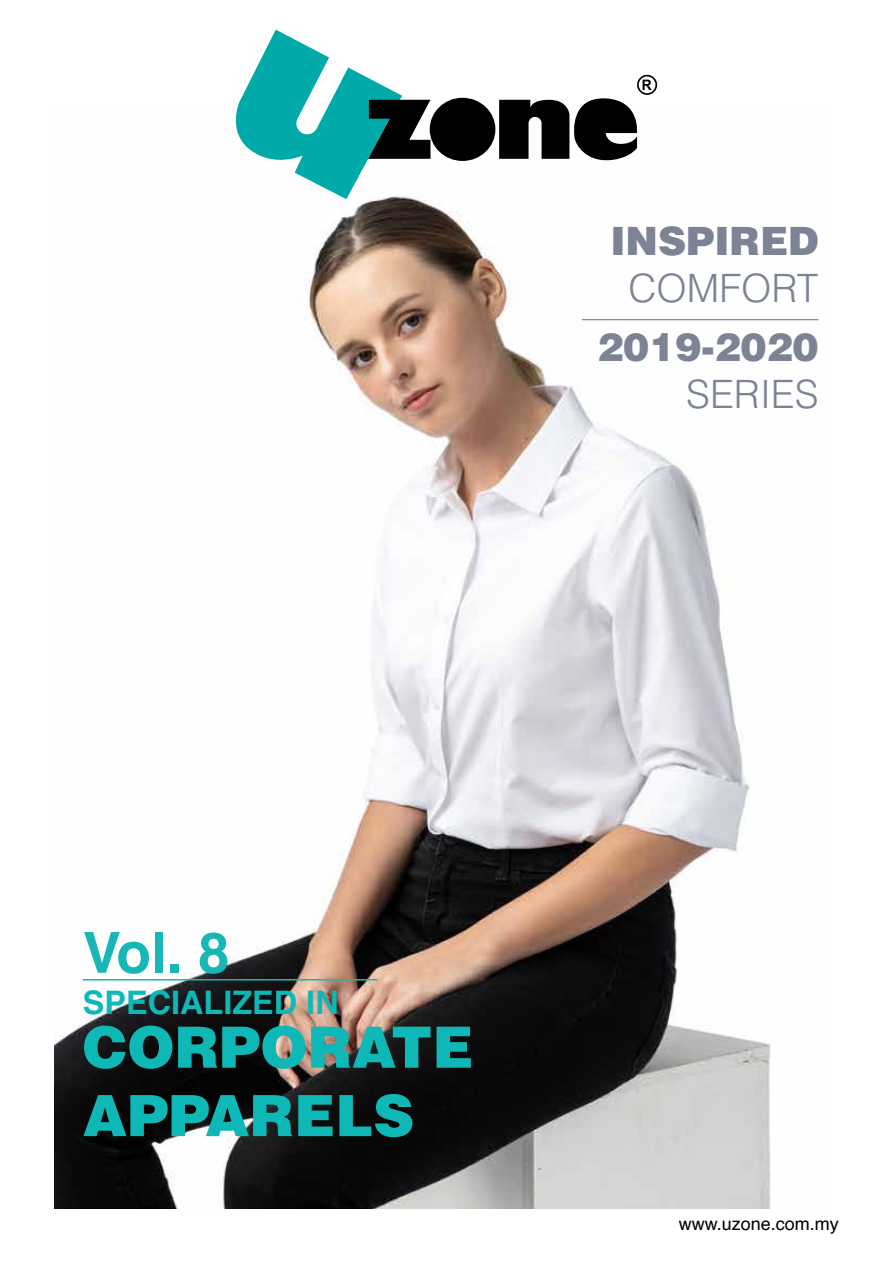
<style>
.page{position:relative;width:893px;height:1263px;background:#fff}
.page>*{position:absolute;margin:0;border:0;box-sizing:border-box;transform-origin:0 0}
.t1{font:900 57px/68.4px "Helvetica LT Std";color:#0eb8b7}
.t2{font:700 56.55px "Helvetica";color:#18b7b5}
.t3{font:900 39px "Helvetica LT Std";color:#7b8394}
.t4{font:300 39px "Helvetica LT Std";color:#7b8394}
.t5{font:700 32.4px "Helvetica LT Std";color:#0eb8b7}
.t6{font:18px "Helvetica";color:#000}
</style>
<div class="page">
<img style="left:54px;top:108px;width:765px;height:1101px">
<hr style="left:582px;top:319px;width:236px;height:1px;background:#7b8394">
<hr style="left:83px;top:979px;width:294px;height:1px;background:#18b7b5">
<svg style="left:226px;top:30px;width:204px;height:169px"></svg>
<div style="left:430px;top:98px;width:65px;height:63px;background:#000101;border-radius:50%"></div>
<svg style="left:499px;top:75px;width:158px;height:87px"></svg>
<p class="t3" style="left:610px;top:216px;width:210px">INSPIRED</p>
<p class="t4" style="left:628px;top:264px;width:192px">COMFORT</p>
<p class="t3" style="left:597px;top:322px;width:223px">2019-2020</p>
<p class="t4" style="left:686px;top:370px;width:134px">SERIES</p>
<h2 class="t2" style="left:83px;top:907px;width:148px">Vol. 8</h2>
<p class="t5" style="left:83px;top:982px;width:257px">SPECIALIZED IN</p>
<h1 class="t1" style="left:83px;top:1012px;width:392px">CORPORATE<br>APPARELS</h1>
<p class="t6" style="left:679px;top:1210px;width:162px">www.uzone.com.my</p>
</div>
